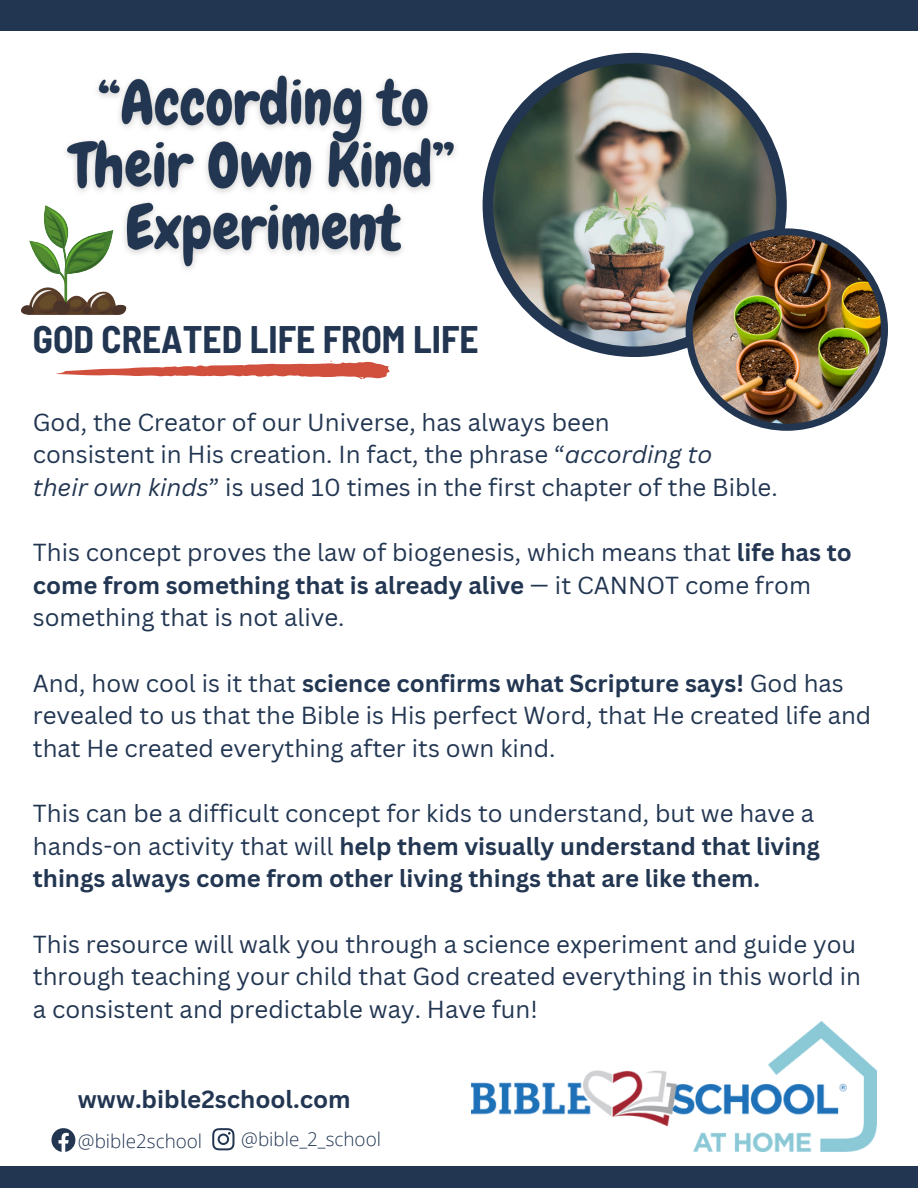
<style>
.page{position:relative;width:918px;height:1188px;background:#fff}
.page>*{position:absolute;margin:0;border:0;box-sizing:border-box;transform-origin:0 0}
.t1{font:700 semi-condensed 37.5px "Barlow";color:#223652}
.t2{font:700 24.15px "Canva Sans";color:#223652}
.t3{font:24px/32.7px "Canva Sans";color:#223652}
.t4{font:700 24px/32.7px "Canva Sans";color:#223652}
.t5{font:300 18.9px "Open Sans";color:#223652}
.s1{font-style:italic}
.s2{font-weight:700}
.s3{font-weight:400}
</style>
<div class="page">
<div style="left:0;top:0;width:918px;height:31px;background:#223652"></div>
<img style="left:471px;top:1022px;width:405px;height:129px">
<div style="left:483px;top:53px;width:304px;height:304px;background:#223652;border-radius:50%"></div>
<img style="left:493px;top:63px;width:283px;height:284px;border-radius:50%">
<svg style="left:51px;top:1128px;width:24px;height:24px"></svg>
<svg style="left:212px;top:1128px;width:23px;height:22px"></svg>
<svg style="left:56px;top:361px;width:334px;height:18px"></svg>
<div style="left:0;top:1166px;width:918px;height:22px;background:#223652"></div>
<div style="left:686px;top:228px;width:202px;height:203px;background:#223652;border-radius:50%"></div>
<img style="left:693px;top:235px;width:188px;height:189px;border-radius:50%">
<svg style="left:21px;top:205px;width:106px;height:110px"></svg>
<img style="left:55px;top:75px;width:401px;height:207px">
<p class="t1" style="left:33px;top:315px;width:447px">GOD CREATED LIFE FROM LIFE</p>
<p class="t3" style="left:33px;top:405px;width:746px">God, the Creator of our Universe, has always been<br>consistent in His creation. In fact, the phrase “<span class="s1">according to<br>their own kinds</span>” is used 10 times in the first chapter of the Bible.</p>
<p class="t3" style="left:33px;top:536px;width:820px">This concept proves the law of biogenesis, which means that <span class="s2">life has to come from something that is already alive</span> — it CANNOT come from something that is not alive.</p>
<h2 class="t3" style="left:33px;top:666px;width:840px">And, how cool is it that <span class="s2">science confirms what Scripture says!</span> God has revealed to us that the Bible is His perfect Word, that He created life and that He created everything after its own kind.</h2>
<p class="t4" style="left:33px;top:797px;width:789px"><span class="s3">This can be a difficult concept for kids to understand, but we have a hands-on activity that will</span> help them visually understand that living things always come from other living things that are like them.</p>
<h4 class="t3" style="left:33px;top:927px;width:830px">This resource will walk you through a science experiment and guide you through teaching your child that God created everything in this world in a consistent and predictable way. Have fun!</h4>
<h4 class="t2" style="left:78px;top:1082px;width:274px">www.bible2school.com</h4>
<h4 class="t5" style="left:78px;top:1128px;width:126px">@bible2school</h4>
<h4 class="t5" style="left:241px;top:1126px;width:141px">@bible_2_school</h4>
</div>
